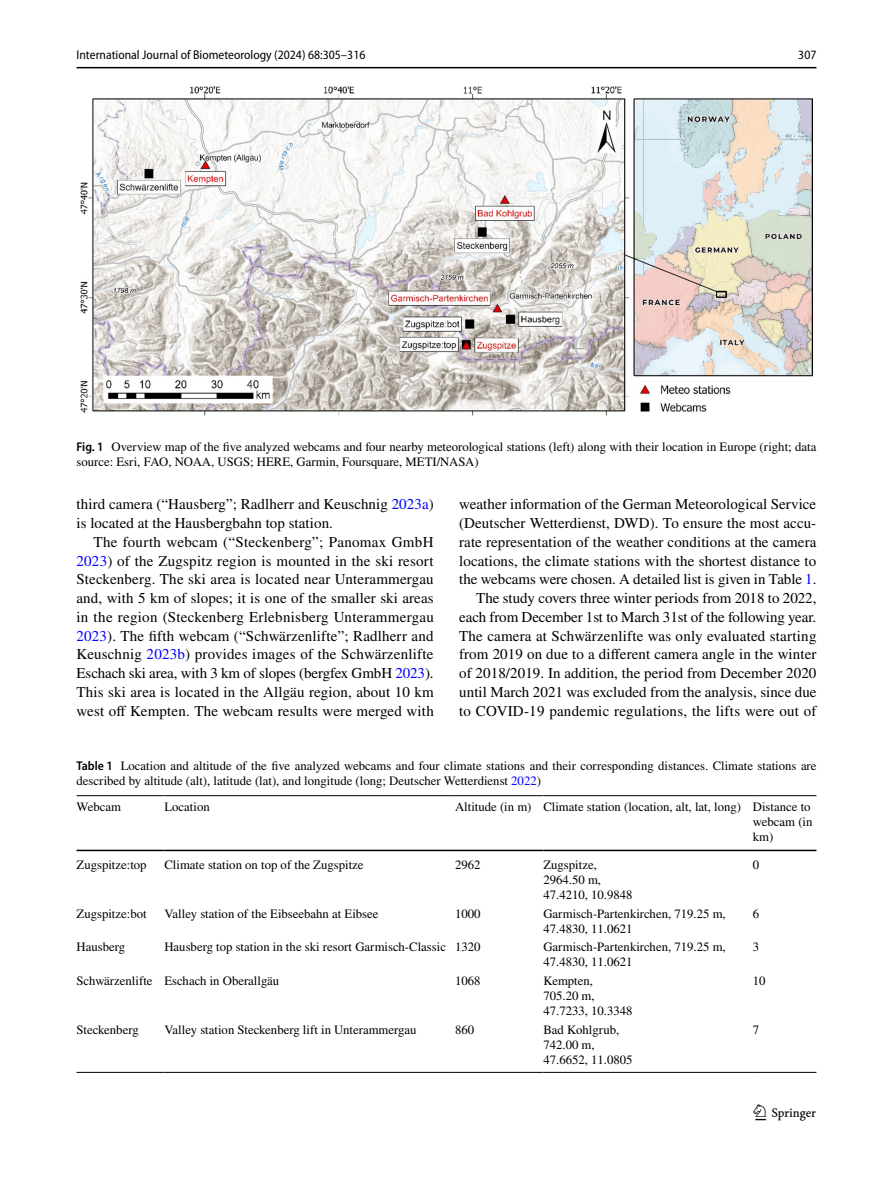
<style>
.page{position:relative;width:893px;height:1187px;background:#fff}
.page>*{position:absolute;margin:0;border:0;box-sizing:border-box;transform-origin:0 0}
.t1{font:22.5px "Springnew Regular 3";color:#000}
.t2{font:15px/18.8px "STIX";letter-spacing:.005em;color:#000}
.t3{font:12.75px/15px "STIX";color:#000}
.t4{font:semi-condensed 12.75px "Myriad Pro";color:#000}
.s1{font-family:"Myriad Pro";font-weight:600;font-stretch:semi-condensed}
.s2{color:#00f}
</style>
<div class="page">
<hr style="left:77px;top:67px;width:739px;height:1px;background:#000">
<img style="left:81px;top:87px;width:731px;height:328px">
<hr style="left:77px;top:795px;width:87px;height:1px;background:#000">
<hr style="left:77px;top:849px;width:87px;height:2px;background:#000">
<hr style="left:164px;top:795px;width:291px;height:1px;background:#000">
<hr style="left:164px;top:849px;width:291px;height:2px;background:#000">
<hr style="left:455px;top:795px;width:88px;height:1px;background:#000">
<hr style="left:455px;top:849px;width:88px;height:2px;background:#000">
<hr style="left:543px;top:795px;width:210px;height:1px;background:#000">
<hr style="left:543px;top:849px;width:210px;height:2px;background:#000">
<hr style="left:753px;top:795px;width:63px;height:1px;background:#000">
<hr style="left:753px;top:849px;width:63px;height:2px;background:#000">
<hr style="left:77px;top:1071px;width:87px;height:1px;background:#000">
<hr style="left:164px;top:1071px;width:291px;height:1px;background:#000">
<hr style="left:455px;top:1071px;width:88px;height:1px;background:#000">
<hr style="left:543px;top:1071px;width:210px;height:1px;background:#000">
<hr style="left:753px;top:1071px;width:63px;height:1px;background:#000">
<p class="t4" style="left:77px;top:48px;width:290px">International Journal of Biometeorology (2024) 68:305–316</p>
<p class="t4" style="left:798px;top:48px;width:20px">307</p>
<p class="t3" style="left:77px;top:439px;width:741px"><span class="s1">Fig. 1</span> Overview map of the five analyzed webcams and four nearby meteorological stations (left) along with their location in Europe (right; data source: Esri, FAO, NOAA, USGS; HERE, Garmin, Foursquare, METI/NASA)</p>
<p class="t2" style="left:77px;top:496px;width:359px">third camera (“Hausberg”; Radlherr and Keuschnig <span class="s2">2023a</span>) is located at the Hausbergbahn top station.</p>
<p class="t2" style="left:77px;top:533px;width:359px;text-align:justify;text-indent:17px">The fourth webcam (“Steckenberg”; Panomax GmbH <span class="s2">2023</span>) of the Zugspitz region is mounted in the ski resort Steckenberg. The ski area is located near Unterammergau and, with 5 km of slopes; it is one of the smaller ski areas in the region (Steckenberg Erlebnisberg Unterammergau <span class="s2">2023</span>). The fifth webcam (“Schwärzenlifte”; Radlherr and Keuschnig <span class="s2">2023b</span>) provides images of the Schwärzenlifte Eschach ski area, with 3 km of slopes (bergfex GmbH <span class="s2">2023</span>).<br>This ski area is located in the Allgäu region, about 10 km west off Kempten. The webcam results were merged with</p>
<p class="t2" style="left:459px;top:496px;width:359px;text-align:right">weather information of the German Meteorological Service (Deutscher Wetterdienst, DWD). To ensure the most accu&shy;rate representation of the weather conditions at the camera locations, the climate stations with the shortest distance to the webcams were chosen. A detailed list is given in Table <span class="s2">1</span>.<br>The study covers three winter periods from 2018 to 2022, each from December 1st to March 31st of the following year.<br>The camera at Schwärzenlifte was only evaluated starting from 2019 on due to a different camera angle in the winter of 2018/2019. In addition, the period from December 2020 until March 2021 was excluded from the analysis, since due to COVID-19 pandemic regulations, the lifts were out of</p>
<p class="t3" style="left:77px;top:759px;width:741px"><span class="s1">Table 1</span> Location and altitude of the five analyzed webcams and four climate stations and their corresponding distances. Climate stations are described by altitude (alt), latitude (lat), and longitude (long; Deutscher Wetterdienst <span class="s2">2022</span>)</p>
<p class="t3" style="left:77px;top:799px;width:46px">Webcam</p>
<p class="t3" style="left:164px;top:799px;width:47px">Location</p>
<p class="t3" style="left:753px;top:799px;width:61px;text-indent:-298px">Altitude (in m) Climate station (location, alt, lat, long) Distance to webcam (in km)</p>
<p class="t3" style="left:77px;top:857px;width:72px">Zugspitze:top</p>
<p class="t3" style="left:164px;top:857px;width:201px">Climate station on top of the Zugspitze</p>
<p class="t3" style="left:455px;top:857px;width:27px">2962</p>
<p class="t3" style="left:543px;top:857px;width:91px">Zugspitze,<br>2964.50 m,<br>47.4210, 10.9848</p>
<p class="t3" style="left:753px;top:857px;width:8px">0</p>
<p class="t3" style="left:77px;top:906px;width:72px">Zugspitze:bot</p>
<p class="t3" style="left:164px;top:906px;width:216px">Valley station of the Eibseebahn at Eibsee</p>
<p class="t3" style="left:455px;top:906px;width:27px">1000</p>
<p class="t3" style="left:543px;top:906px;width:184px">Garmisch-Partenkirchen, 719.25 m,<br>47.4830, 11.0621</p>
<p class="t3" style="left:753px;top:906px;width:8px">6</p>
<p class="t3" style="left:77px;top:940px;width:50px">Hausberg</p>
<p class="t3" style="left:164px;top:940px;width:318px">Hausberg top station in the ski resort Garmisch-Classic 1320</p>
<p class="t3" style="left:543px;top:940px;width:184px">Garmisch-Partenkirchen, 719.25 m,<br>47.4830, 11.0621</p>
<p class="t3" style="left:753px;top:940px;width:8px">3</p>
<p class="t3" style="left:77px;top:973px;width:204px">Schwärzenlifte Eschach in Oberallgäu</p>
<p class="t3" style="left:455px;top:973px;width:27px">1068</p>
<p class="t3" style="left:543px;top:973px;width:91px">Kempten,<br>705.20 m,<br>47.7233, 10.3348</p>
<p class="t3" style="left:753px;top:973px;width:14px">10</p>
<p class="t3" style="left:77px;top:1022px;width:64px">Steckenberg</p>
<p class="t3" style="left:164px;top:1022px;width:254px">Valley station Steckenberg lift in Unterammergau</p>
<p class="t3" style="left:455px;top:1022px;width:21px">860</p>
<p class="t3" style="left:543px;top:1022px;width:91px">Bad Kohlgrub,<br>742.00 m,<br>47.6652, 11.0805</p>
<p class="t3" style="left:753px;top:1022px;width:8px">7</p>
<h1 class="t1" style="left:755px;top:1104px;width:62px">1 3</h1>
</div>
